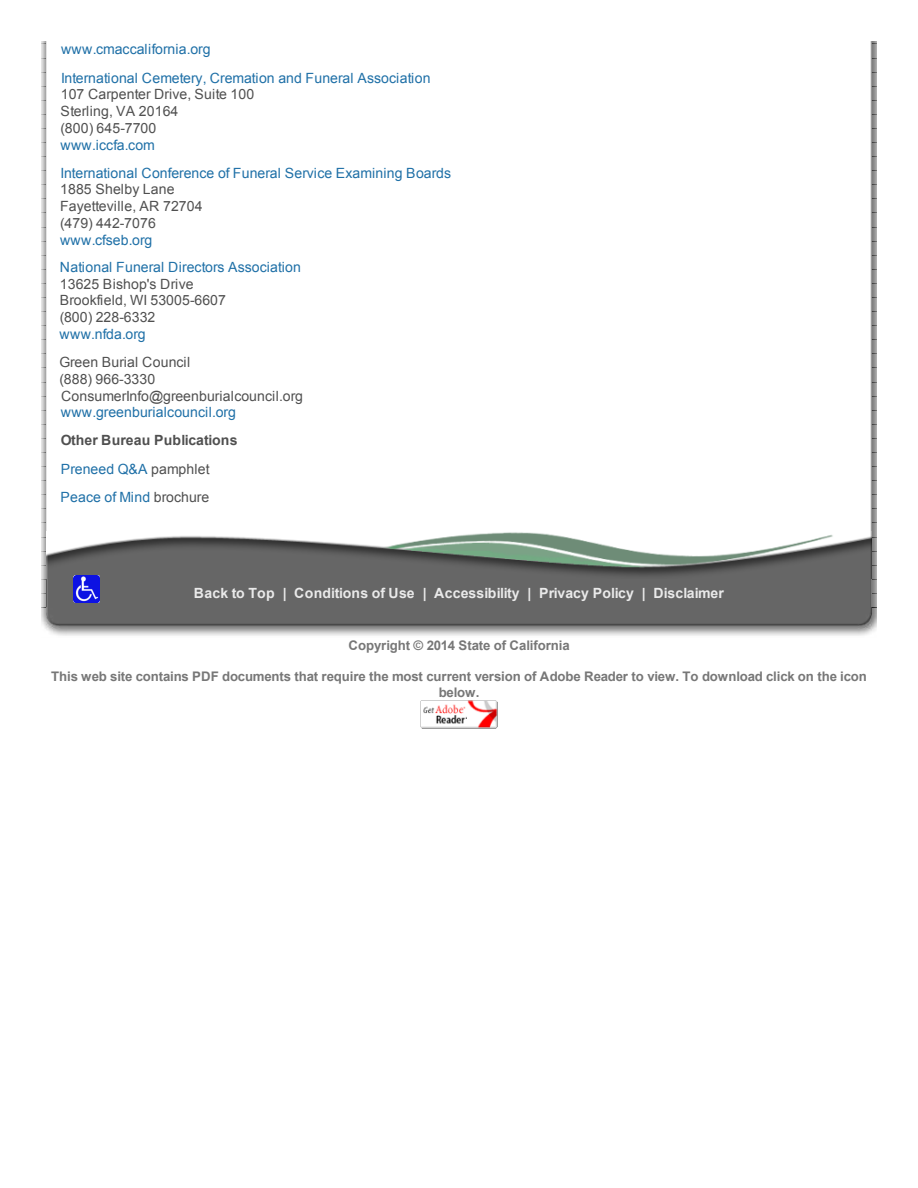
<style>
.page{position:relative;width:918px;height:1188px;background:#fff}
.page>*{position:absolute;margin:0;border:0;box-sizing:border-box;transform-origin:0 0}
.t1{font:14.1px/28.3px "Arial";letter-spacing:.005em;color:#1f70a7}
.t2{font:14.1px/16.6px "Arial";letter-spacing:.005em;color:#505050}
.t3{font:700 14.1px "Arial";letter-spacing:.005em;color:#eaeaea}
.t4{font:700 14.1px/28.2px "Arial";letter-spacing:.005em;color:#505050}
.t5{font:700 13.2px/15.9px "Arial";letter-spacing:-.01em;color:#777;text-align:center}
.s1{font-weight:400;color:#1f70a7}
.s2{font-weight:400}
</style>
<div class="page">
<div style="left:47px;top:532px;width:824px;height:75px;background:#666"></div>
<img style="left:47px;top:532px;width:824px;height:46px">
<img style="left:42px;top:607px;width:834px;height:29px">
<img style="left:73px;top:576px;width:27px;height:26px">
<img style="left:420px;top:701px;width:78px;height:27px">
<p class="t1" style="left:61px;top:35px;width:371px">www.cmaccalifornia.org<br>International Cemetery, Cremation and Funeral Association</p>
<p class="t2" style="left:61px;top:86px;width:195px">107 Carpenter Drive, Suite 100<br>Sterling, VA 20164<br>(800) 645-7700</p>
<p class="t1" style="left:60px;top:131px;width:392px">www.iccfa.com<br>International Conference of Funeral Service Examining Boards</p>
<p class="t2" style="left:60px;top:181px;width:144px">1885 Shelby Lane<br>Fayetteville, AR 72704 (479) 442-7076</p>
<p class="t1" style="left:60px;top:226px;width:243px;line-height:27.3px">www.cfseb.org<br>National Funeral Directors Association</p>
<p class="t2" style="left:60px;top:276px;width:168px">13625 Bishop's Drive<br>Brookfield, WI 53005-6607 (800) 228-6332</p>
<p class="t1" style="left:60px;top:320px;width:88px">www.nfda.org</p>
<p class="t2" style="left:59px;top:354px;width:245px">Green Burial Council<br>(888) 966-3330<br>ConsumerInfo@greenburialcouncil.org</p>
<p class="t1" style="left:61px;top:398px;width:177px">www.greenburialcouncil.org</p>
<p class="t4" style="left:61px;top:427px;width:179px">Other Bureau Publications<br><span class="s1">Preneed Q&amp;A</span> <span class="s2">pamphlet<br></span><span class="s1">Peace of Mind</span> <span class="s2">brochure</span></p>
<p class="t3" style="left:194px;top:583px;width:532px">Back to Top | Conditions of Use | Accessibility | Privacy Policy | Disclaimer</p>
<p class="t5" style="left:348px;top:638px;width:223px">Copyright © 2014 State of California</p>
<p class="t5" style="left:51px;top:669px;width:817px">This web site contains PDF documents that require the most current version of Adobe Reader to view. To download click on the icon below.</p>
</div>
